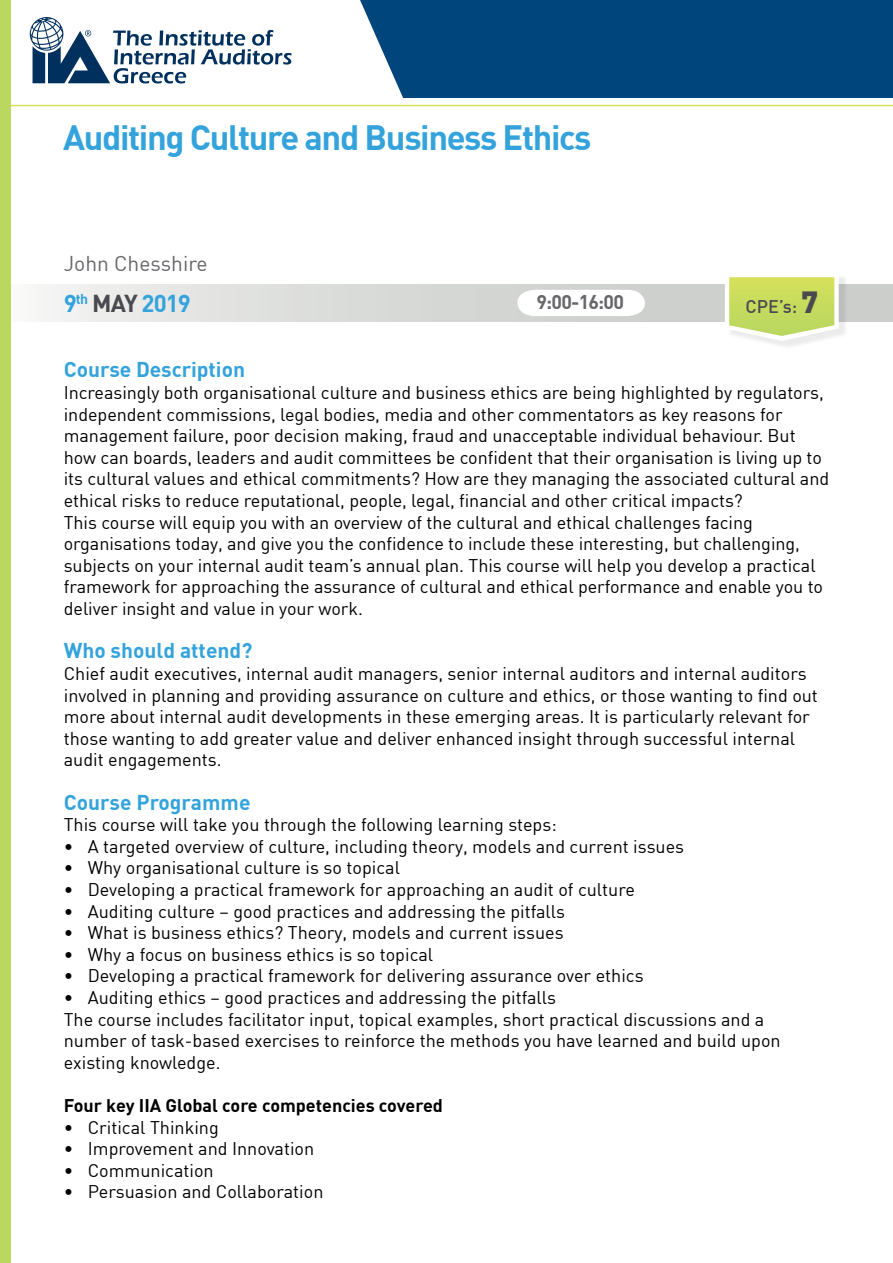
<style>
.page{position:relative;width:893px;height:1263px;background:#fff}
.page>*{position:absolute;margin:0;border:0;box-sizing:border-box;transform-origin:0 0}
.t1{font:700 34.5px "DIN Greek";letter-spacing:-.04em;color:#34a3dc}
.t2{font:700 24px "DIN Greek";letter-spacing:-.04em;color:#34a3dc}
.t3{font:700 21px "DIN Greek";color:#34a3dc}
.t4{font:21px "DIN Greek";color:#66666b}
.t5{font:700 19.5px "DIN Greek";color:#66666b}
.t6{font:18px/21.6px "DIN Greek";letter-spacing:-.005em;color:#000}
.t7{font:700 18px "DIN Greek";color:#000}
.t8{font:500 18px "DIN Greek";color:#4b4950}
.s1{color:#4b4950}
.s2{font-weight:900;font-size:30px}
</style>
<div class="page">
<svg style="left:37px;top:285px;width:856px;height:36px;background:#dbddda"></svg>
<div style="left:727px;top:275px;width:127px;height:82px;background:#000;opacity:.08"></div>
<svg style="left:725px;top:275px;width:114px;height:66px"></svg>
<div style="left:0;top:0;width:893px;height:98px;background:#00457c"></div>
<svg style="left:517px;top:290px;width:128px;height:26px"></svg>
<svg style="left:11px;top:0;width:392px;height:98px;background:#d0dae3"></svg>
<hr style="left:0;top:105px;width:893px;height:1px;background:#d5e05b">
<div style="left:0;top:0;width:11px;height:1263px;background:#bad75f"></div>
<h1 class="t1" style="left:63px;top:117px;width:530px">Auditing Culture and Business Ethics</h1>
<p class="t4" style="left:64px;top:252px;width:145px">John Chesshire</p>
<h2 class="t2" style="left:64px;top:289px;width:129px">9<sup>th</sup> <span class="s1">ΜΑΥ</span> 2019</h2>
<p class="t8" style="left:746px;top:296px;width:74px">CPE’s: <span class="s2">7</span></p>
<p class="t5" style="left:536px;top:291px;width:89px">9:00-16:00</p>
<p class="t3" style="left:64px;top:357px;width:183px">Course Description</p>
<p class="t6" style="left:64px;top:382px;width:767px">Increasingly both organisational culture and business ethics are being highlighted by regulators, independent commissions, legal bodies, media and other commentators as key reasons for management failure, poor decision making, fraud and unacceptable individual behaviour. But how can boards, leaders and audit committees be confident that their organisation is living up to its cultural values and ethical commitments? How are they managing the associated cultural and ethical risks to reduce reputational, people, legal, financial and other critical impacts?<br>This course will equip you with an overview of the cultural and ethical challenges facing organisations today, and give you the confidence to include these interesting, but challenging, subjects on your internal audit team’s annual plan. This course will help you develop a practical framework for approaching the assurance of cultural and ethical performance and enable you to deliver insight and value in your work.</p>
<p class="t3" style="left:64px;top:638px;width:190px">Who should attend?</p>
<p class="t6" style="left:64px;top:663px;width:756px">Chief audit executives, internal audit managers, senior internal auditors and internal auditors involved in planning and providing assurance on culture and ethics, or those wanting to find out more about internal audit developments in these emerging areas. It is particularly relevant for those wanting to add greater value and deliver enhanced insight through successful internal audit engagements.</p>
<p class="t3" style="left:64px;top:789px;width:188px">Course Programme</p>
<p class="t6" style="left:64px;top:814px;width:494px">This course will take you through the following learning steps:</p>
<p class="t6" style="left:64px;top:835px;width:622px">• A targeted overview of culture, including theory, models and current issues</p>
<p class="t6" style="left:64px;top:857px;width:338px">• Why organisational culture is so topical</p>
<p class="t6" style="left:64px;top:879px;width:573px">• Developing a practical framework for approaching an audit of culture</p>
<p class="t6" style="left:64px;top:900px;width:503px">• Auditing culture – good practices and addressing the pitfalls</p>
<p class="t6" style="left:64px;top:922px;width:501px">• What is business ethics? Theory, models and current issues</p>
<p class="t6" style="left:64px;top:943px;width:371px">• Why a focus on business ethics is so topical</p>
<p class="t6" style="left:64px;top:965px;width:581px">• Developing a practical framework for delivering assurance over ethics</p>
<p class="t6" style="left:64px;top:987px;width:718px">• Auditing ethics – good practices and addressing the pitfalls<br>The course includes facilitator input, topical examples, short practical discussions and a number of task-based exercises to reinforce the methods you have learned and build upon existing knowledge.</p>
<p class="t7" style="left:64px;top:1095px;width:381px">Four key IIA Global core competencies covered</p>
<p class="t6" style="left:64px;top:1116px;width:156px">• Critical Thinking</p>
<p class="t6" style="left:64px;top:1138px;width:252px">• Improvement and Innovation</p>
<p class="t6" style="left:64px;top:1159px;width:151px">• Communication</p>
<p class="t6" style="left:64px;top:1181px;width:261px">• Persuasion and Collaboration</p>
</div>
